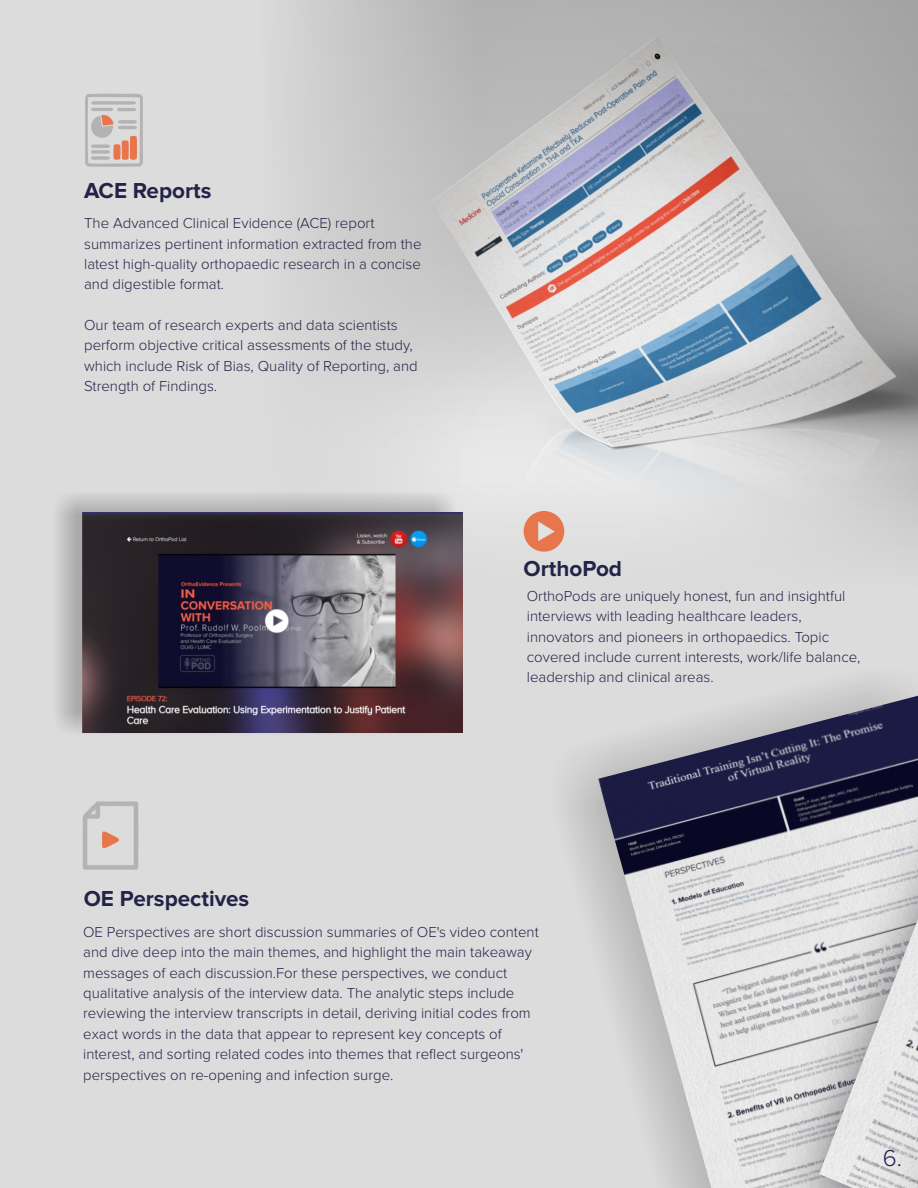
<style>
.page{position:relative;width:918px;height:1188px;background:#fff}
.page>*{position:absolute;margin:0;border:0;box-sizing:border-box;transform-origin:0 0}
.t1{font:300 23.85px "Proxima Nova";color:#20204d}
.t2{font:700 22.5px "Proxima Nova";color:#232347}
.t3{font:300 15px/20.4px "Proxima Nova";color:#232347}
</style>
<div class="page">
<div style="left:0;top:0;width:918px;height:1187px;background:#dcdcdc"></div>
<img style="left:301px;top:0;width:617px;height:545px">
<svg style="left:85px;top:93px;width:58px;height:74px"></svg>
<div style="left:540px;top:656px;width:378px;height:532px;background:#000;opacity:.2"></div>
<img style="left:598px;top:695px;width:221px;height:493px">
<img style="left:819px;top:656px;width:99px;height:532px">
<svg style="left:82px;top:801px;width:57px;height:69px"></svg>
<svg style="left:524px;top:511px;width:40px;height:41px"></svg>
<div style="left:52px;top:492px;width:405px;height:244px;background:#000;opacity:.23"></div>
<img style="left:82px;top:512px;width:381px;height:220px">
<h2 class="t2" style="left:84px;top:180px;width:129px">ACE Reports</h2>
<p class="t3" style="left:84px;top:214px;width:339px">The Advanced Clinical Evidence (ACE) report summarizes pertinent information extracted from the latest high-quality orthopaedic research in a concise and digestible format.</p>
<p class="t3" style="left:84px;top:315px;width:335px">Our team of research experts and data scientists perform objective critical assessments of the study, which include Risk of Bias, Quality of Reporting, and Strength of Findings.</p>
<h2 class="t2" style="left:524px;top:558px;width:100px">OrthoPod</h2>
<p class="t3" style="left:527px;top:586px;width:335px">OrthoPods are uniquely honest, fun and insightful interviews with leading healthcare leaders, innovators and pioneers in orthopaedics. Topic covered include current interests, work/life balance, leadership and clinical areas.</p>
<h2 class="t2" style="left:84px;top:888px;width:167px">OE Perspectives</h2>
<p class="t3" style="left:83px;top:922px;width:457px">OE Perspectives are short discussion summaries of OE's video content and dive deep into the main themes, and highlight the main takeaway messages of each discussion.For these perspectives, we conduct qualitative analysis of the interview data. The analytic steps include reviewing the interview transcripts in detail, deriving initial codes from exact words in the data that appear to represent key concepts of interest, and sorting related codes into themes that reflect surgeons' perspectives on re-opening and infection surge.</p>
<h1 class="t1" style="left:883px;top:1147px;width:21px">6.</h1>
</div>
